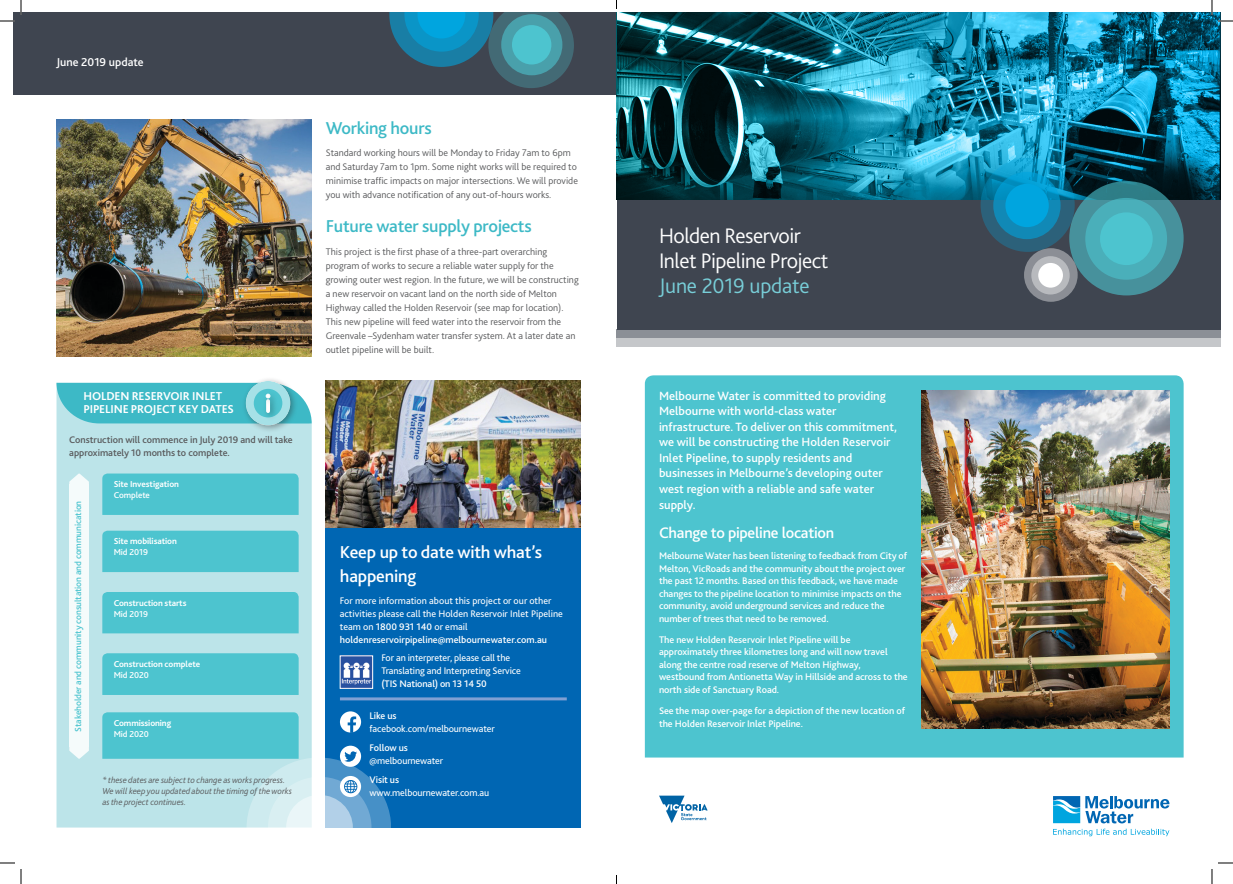
<style>
.page{position:relative;width:1233px;height:884px;background:#fff}
.page>*{position:absolute;margin:0;border:0;box-sizing:border-box;transform-origin:0 0}
.t1{font:300 22px/25px "Bliss";letter-spacing:-.025em;color:#fff}
.t2{font:500 18px "Bliss";letter-spacing:-.015em;color:#3db9c6}
.t3{font:500 18px/24px "Bliss";letter-spacing:-.01em;color:#fff}
.t4{font:500 16px "Bliss";letter-spacing:-.015em;color:#fff}
.t5{font:500 12.5px/15.6px "Bliss";color:#fff}
._2017_Breakout_Box_H{font:700 12px/13px "Bliss";letter-spacing:-.015em;color:#fff}
.t6{font:500 12px "Bliss";color:#fff}
.t7{font:300 10px/14px "Bliss";color:#58595b}
.t8{font:500 10px/12.5px "Bliss";letter-spacing:-.005em;color:#fff}
.t9{font:10px/13px "Bliss";letter-spacing:-.01em;color:#fff}
.t10{font:500 10px/12.8px "Bliss";color:#58595b}
.t11{font:500 9.2px "Bliss";letter-spacing:-.01em;color:#4dc4cf}
.t12{font:700 9px/11px "Bliss";letter-spacing:-.01em;color:#fff}
.t13{font:italic 300 9px/11px "Bliss";color:#58595b}
.s1{font-weight:500}
.s2{color:#78ced8}
</style>
<div class="page">
<div style="left:12px;top:12px;width:604px;height:83px;background:#3f4550"></div>
<div style="left:326px;top:527px;width:255px;height:300px;background:#0066b3"></div>
<div style="left:57px;top:423px;width:255px;height:404px;background:#bce4e9"></div>
<div style="left:1052px;top:796px;width:28px;height:28px;background:#ccedf8"></div>
<svg style="left:1052px;top:796px;width:117px;height:27px"></svg>
<svg style="left:1053px;top:829px;width:116px;height:7px"></svg>
<svg style="left:659px;top:796px;width:48px;height:27px"></svg>
<div style="left:242px;top:377px;width:56px;height:56px;background:#231f20;opacity:.4"></div>
<svg style="left:246px;top:381px;width:44px;height:44px"></svg>
<img style="left:261px;top:423px;width:20px;height:1px">
<svg style="left:56px;top:383px;width:256px;height:40px;background:#53c0cb"></svg>
<svg style="left:389px;top:12px;width:185px;height:76px"></svg>
<div style="left:501px;top:14px;width:61px;height:61px;background:#49a0ab;border-radius:50%"></div>
<div style="left:512px;top:25px;width:39px;height:39px;background:#4dc4cf;border-radius:50%"></div>
<svg style="left:69px;top:747px;width:20px;height:12px"></svg>
<svg style="left:69px;top:473px;width:20px;height:11px"></svg>
<div style="left:69px;top:484px;width:20px;height:263px;background:#f5fbfb"></div>
<div style="left:102px;top:473px;width:197px;height:42px;background:#4dc4cf"></div>
<div style="left:102px;top:531px;width:197px;height:41px;background:#4dc4cf"></div>
<div style="left:102px;top:592px;width:197px;height:41px;background:#4dc4cf"></div>
<div style="left:102px;top:653px;width:197px;height:42px;background:#4dc4cf"></div>
<img style="left:342px;top:658px;width:29px;height:28px">
<svg style="left:102px;top:711px;width:289px;height:116px;background:#88cadc"></svg>
<hr style="left:340px;top:697px;width:227px;height:3px;background:#80a0d3">
<img style="left:326px;top:381px;width:255px;height:146px">
<svg style="left:616px;top:12px;width:604px;height:188px;background:#166f86"></svg>
<div style="left:616px;top:200px;width:604px;height:129px;background:#3f4550"></div>
<div style="left:616px;top:329px;width:604px;height:9px;background:#8b8f96"></div>
<div style="left:616px;top:338px;width:604px;height:9px;background:#c5c7ca"></div>
<svg style="left:1069px;top:181px;width:114px;height:114px;background:#418c97"></svg>
<div style="left:1085px;top:198px;width:82px;height:82px;background:#4aafba;border-radius:50%"></div>
<div style="left:1100px;top:212px;width:52px;height:53px;background:#4dc4cf;border-radius:50%"></div>
<svg style="left:1024px;top:248px;width:53px;height:54px"></svg>
<div style="left:1031px;top:256px;width:38px;height:38px;background:#b8babe;border-radius:50%"></div>
<div style="left:1038px;top:263px;width:25px;height:25px;background:#fff;border-radius:50%"></div>
<svg style="left:980px;top:158px;width:94px;height:94px;background:#1c7596"></svg>
<svg style="left:993px;top:172px;width:67px;height:67px;background:#0a8fbf"></svg>
<div style="left:1005px;top:184px;width:43px;height:43px;background:#00a5df;border-radius:50%"></div>
<div style="left:645px;top:375px;width:538px;height:382px;background:#4dc4cf"></div>
<img style="left:921px;top:390px;width:248px;height:338px">
<img style="left:56px;top:120px;width:256px;height:236px">
<svg style="left:1218px;top:20px;width:15px;height:2px"></svg>
<svg style="left:1218px;top:862px;width:15px;height:2px"></svg>
<svg style="left:0;top:0;width:22px;height:22px"></svg>
<svg style="left:0;top:862px;width:22px;height:22px"></svg>
<svg style="left:1211px;top:0;width:1px;height:15px"></svg>
<svg style="left:1211px;top:869px;width:1px;height:15px"></svg>
<p class="t6" style="left:56px;top:54px;width:89px">June 2019 update</p>
<p class="_2017_Breakout_Box_H" style="left:83px;top:389px;width:152px">HOLDEN RESERVOIR INLET<br>PIPELINE PROJECT KEY DATES</p>
<p class="t10" style="left:69px;top:434px;width:225px">Construction will commence in July 2019 and will take approximately 10 months to complete.</p>
<p class="t11" style="left:72px;top:732px;width:233px;rotate:-90deg">Stakeholder and community consultation and communication</p>
<p class="t12" style="left:114px;top:479px;width:67px">Site Investigation<br><span class="s1">Complete</span></p>
<p class="t12" style="left:114px;top:536px;width:65px">Site mobilisation<br><span class="s1">Mid 2019</span></p>
<p class="t12" style="left:114px;top:597px;width:74px">Construction starts<br><span class="s1">Mid 2019</span></p>
<p class="t12" style="left:114px;top:659px;width:88px">Construction complete<br><span class="s1">Mid 2020</span></p>
<p class="t12" style="left:114px;top:718px;width:59px">Commissioning<br><span class="s1">Mid 2020</span></p>
<p class="t13" style="left:102px;top:774px;width:191px">* these dates are subject to change as works progress.<br>We will keep you updated about the timing of the works as the project continues.</p>
<p class="t2" style="left:326px;top:116px;width:107px">Working hours</p>
<p class="t7" style="left:326px;top:146px;width:254px">Standard working hours will be Monday to Friday 7am to 6pm and Saturday 7am to 1pm. Some night works will be required to minimise traffic impacts on major intersections. We will provide you with advance notification of any out-of-hours works.</p>
<p class="t2" style="left:326px;top:215px;width:207px">Future water supply projects</p>
<p class="t7" style="left:326px;top:244px;width:254px">This project is the first phase of a three-part overarching program of works to secure a reliable water supply for the growing outer west region. In the future, we will be constructing a new reservoir on vacant land on the north side of Melton Highway called the Holden Reservoir (see map for location).<br>This new pipeline will feed water into the reservoir from the Greenvale –Sydenham water transfer system. At a later date an outlet pipeline will be built.</p>
<p class="t3" style="left:340px;top:540px;width:203px">Keep up to date with what’s happening</p>
<p class="t9" style="left:340px;top:594px;width:225px">For more information about this project or our other activities please call the Holden Reservoir Inlet Pipeline team on <span class="s1">1800 931 140</span> or email <span class="s1">holdenreservoirpipeline@melbournewater.com.au</span></p>
<p class="t9" style="left:381px;top:652px;width:141px">For an interpreter, please call the<br>Translating and Interpreting Service <span class="s1">(TIS National) on 13 14 50</span></p>
<p class="t9" style="left:369px;top:709px;width:127px"><span class="s1">Like us </span>facebook.com/melbournewater</p>
<p class="t9" style="left:369px;top:741px;width:75px"><span class="s1">Follow us </span>@melbournewater</p>
<p class="t9" style="left:369px;top:773px;width:121px"><span class="s1">Visit us </span>www.melbournewater.com.au</p>
<p class="t1" style="left:659px;top:224px;width:143px">Holden Reservoir</p>
<p class="t1" style="left:659px;top:249px;width:171px">Inlet Pipeline Project<br><span class="s2">June 2019 update</span></p>
<p class="t5" style="left:659px;top:388px;width:239px">Melbourne Water is committed to providing Melbourne with world-class water infrastructure. To deliver on this commitment, we will be constructing the Holden Reservoir Inlet Pipeline, to supply residents and businesses in Melbourne’s developing outer west region with a reliable and safe water supply.</p>
<p class="t4" style="left:659px;top:523px;width:177px">Change to pipeline location</p>
<p class="t8" style="left:659px;top:549px;width:250px">Melbourne Water has been listening to feedback from City of Melton, VicRoads and the community about the project over the past 12 months. Based on this feedback, we have made changes to the pipeline location to minimise impacts on the community, avoid underground services and reduce the number of trees that need to be removed.</p>
<p class="t8" style="left:659px;top:633px;width:250px">The new Holden Reservoir Inlet Pipeline will be approximately three kilometres long and will now travel along the centre road reserve of Melton Highway, westbound from Antionetta Way in Hillside and across to the north side of Sanctuary Road.</p>
<p class="t8" style="left:659px;top:704px;width:247px;line-height:13px">See the map over-page for a depiction of the new location of the Holden Reservoir Inlet Pipeline.</p>
</div>
